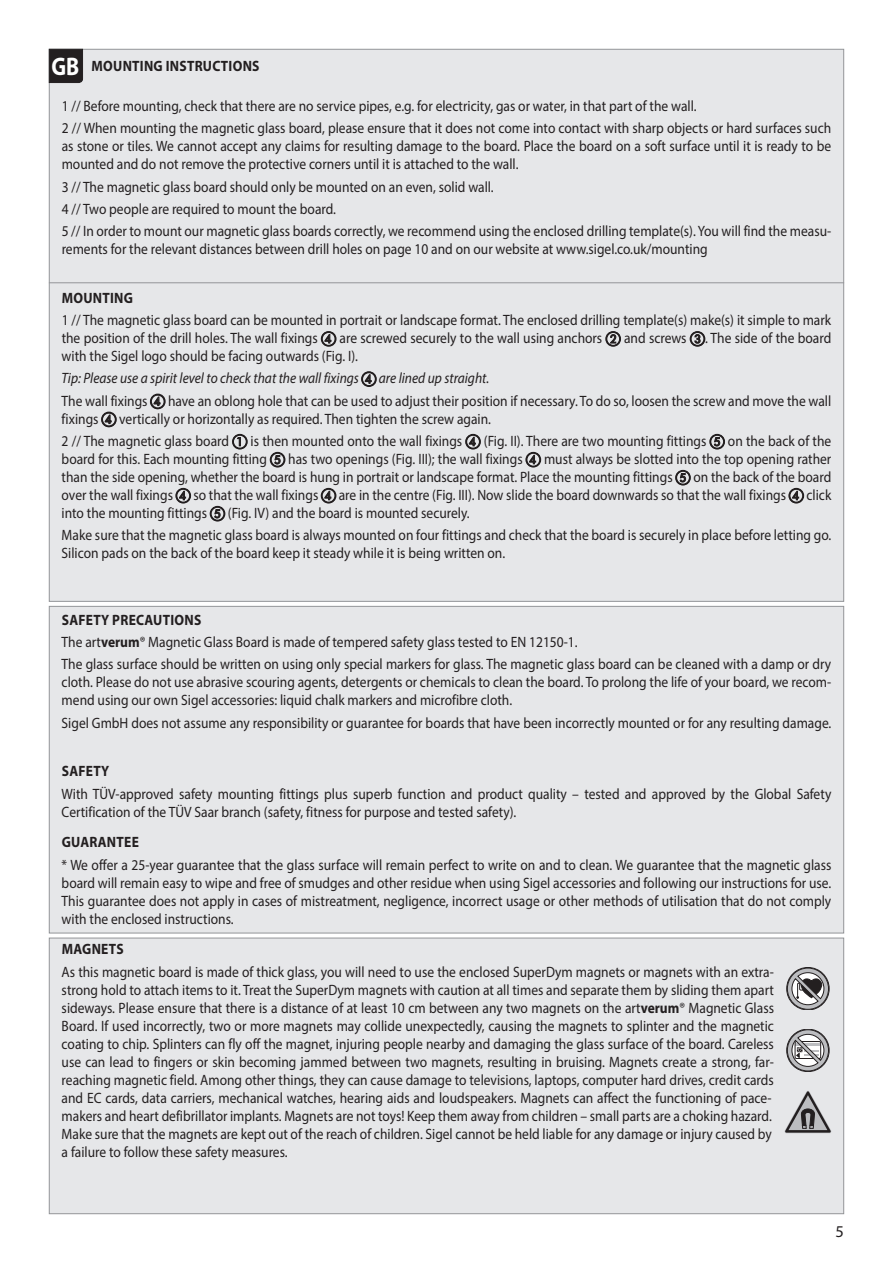
<style>
.page{position:relative;width:893px;height:1263px;background:#fff}
.page>*{position:absolute;margin:0;border:0;box-sizing:border-box;transform-origin:0 0}
.t1{font:700 25.5px "Myriad Pro";color:#fff;scale:.85 1}
.t2{font:16.5px "Myriad Pro";color:#231f20}
.t3{font:15px/18px "Myriad Pro";color:#231f20;scale:.9 1}
.t4{font:700 15px "Myriad Pro";letter-spacing:.02em;color:#231f20;scale:.9 1}
.s1{font-family:"European Pi One"}
.s2{font-style:italic}
.s3{font-weight:700}
</style>
<div class="page">
<div style="left:49px;top:49px;width:795px;height:553px;background:#e6e7e9;border:1px solid #939598"></div>
<div style="left:49px;top:606px;width:795px;height:327px;background:#e6e7e9;border:1px solid #939598"></div>
<div style="left:49px;top:938px;width:795px;height:276px;background:#e6e7e9;border:1px solid #939598"></div>
<hr style="left:49px;top:282px;width:795px;height:1px;background:#939598">
<svg style="left:321px;top:331px;width:15px;height:16px"></svg>
<svg style="left:605px;top:331px;width:16px;height:16px"></svg>
<svg style="left:690px;top:331px;width:15px;height:16px"></svg>
<svg style="left:361px;top:371px;width:16px;height:16px"></svg>
<svg style="left:150px;top:394px;width:16px;height:15px"></svg>
<svg style="left:101px;top:412px;width:16px;height:15px"></svg>
<svg style="left:232px;top:434px;width:16px;height:15px"></svg>
<svg style="left:465px;top:434px;width:16px;height:15px"></svg>
<svg style="left:709px;top:434px;width:16px;height:15px"></svg>
<svg style="left:270px;top:452px;width:15px;height:15px"></svg>
<svg style="left:526px;top:452px;width:15px;height:15px"></svg>
<svg style="left:675px;top:470px;width:16px;height:15px"></svg>
<svg style="left:176px;top:488px;width:15px;height:15px"></svg>
<svg style="left:321px;top:488px;width:15px;height:15px"></svg>
<svg style="left:789px;top:488px;width:15px;height:15px"></svg>
<svg style="left:210px;top:506px;width:15px;height:15px"></svg>
<svg style="left:49px;top:49px;width:34px;height:34px"></svg>
<div style="left:787px;top:967px;width:42px;height:43px;border:1px solid #231f20;border-radius:21px"></div>
<svg style="left:787px;top:968px;width:42px;height:41px"></svg>
<div style="left:787px;top:1029px;width:42px;height:42px;border:1px solid #231f20;border-radius:21px"></div>
<svg style="left:787px;top:1030px;width:42px;height:41px"></svg>
<svg style="left:784px;top:1091px;width:47px;height:42px"></svg>
<h1 class="t1" style="left:51px;top:49px;width:34px">GB</h1>
<p class="t4" style="left:92px;top:56px;width:188px">MOUNTING INSTRUCTIONS</p>
<p class="t3" style="left:62px;top:95px;width:856px;line-height:22.2px">1 // Before mounting, check that there are no service pipes, e.g. for electricity, gas or water, in that part of the wall.<br>2 // When mounting the magnetic glass board, please ensure that it does not come into contact with sharp objects or hard surfaces such</p>
<p class="t3" style="left:62px;top:137px;width:857px">as stone or tiles. We cannot accept any claims for resulting damage to the board. Place the board on a soft surface until it is ready to be mounted and do not remove the protective corners until it is attached to the wall.</p>
<p class="t3" style="left:62px;top:175px;width:857px;line-height:22.2px">3 // The magnetic glass board should only be mounted on an even, solid wall.<br>4 // Two people are required to mount the board.<br>5 // In order to mount our magnetic glass boards correctly, we recommend using the enclosed drilling template(s). You will find the measu-</p>
<p class="t3" style="left:62px;top:240px;width:719px">rements for the relevant distances between drill holes on page 10 and on our website at www.sigel.co.uk/mounting</p>
<p class="t4" style="left:62px;top:288px;width:81px">MOUNTING</p>
<p class="t3" style="left:62px;top:311px;width:857px;text-align:justify">1 // The magnetic glass board can be mounted in portrait or landscape format. The enclosed drilling template(s) make(s) it simple to mark the position of the drill holes. The wall fixings <span class="s1">D</span> are screwed securely to the wall using anchors <span class="s1">B</span> and screws <span class="s1">C</span>. The side of the board with the Sigel logo should be facing outwards (Fig. I).</p>
<p class="t3" style="left:62px;top:367px;width:857px;line-height:22.2px"><span class="s2">Tip: Please use a spirit level to check that the wall fixings</span> <span class="s1">D</span> <span class="s2">are lined up straight.<br></span>The wall fixings <span class="s1">D</span> have an oblong hole that can be used to adjust their position if necessary. To do so, loosen the screw and move the wall</p>
<p class="t3" style="left:62px;top:407px;width:857px;line-height:22.2px">fixings <span class="s1">D</span> vertically or horizontally as required. Then tighten the screw again.<br>2 // The magnetic glass board <span class="s1">A</span> is then mounted onto the wall fixings <span class="s1">D</span> (Fig. II). There are two mounting fittings <span class="s1">E</span> on the back of the</p>
<p class="t3" style="left:62px;top:450px;width:857px;text-align:justify">board for this. Each mounting fitting <span class="s1">E</span> has two openings (Fig. III); the wall fixings <span class="s1">D</span> must always be slotted into the top opening rather than the side opening, whether the board is hung in portrait or landscape format. Place the mounting fittings <span class="s1">E</span> on the back of the board over the wall fixings <span class="s1">D</span> so that the wall fixings <span class="s1">D</span> are in the centre (Fig. III). Now slide the board downwards so that the wall fixings <span class="s1">D</span> click into the mounting fittings <span class="s1">E</span> (Fig. IV) and the board is mounted securely.</p>
<p class="t3" style="left:62px;top:526px;width:857px">Make sure that the magnetic glass board is always mounted on four fittings and check that the board is securely in place before letting go.<br>Silicon pads on the back of the board keep it steady while it is being written on.</p>
<p class="t3" style="left:62px;top:608px;width:857px;line-height:22.2px"><span class="s3">SAFETY PRECAUTIONS<br></span>The art<span class="s3">verum</span>® Magnetic Glass Board is made of tempered safety glass tested to EN 12150-1.<br>The glass surface should be written on using only special markers for glass. The magnetic glass board can be cleaned with a damp or dry</p>
<p class="t3" style="left:62px;top:673px;width:857px">cloth. Please do not use abrasive scouring agents, detergents or chemicals to clean the board. To prolong the life of your board, we recom&shy;mend using our own Sigel accessories: liquid chalk markers and microfibre cloth.</p>
<p class="t3" style="left:62px;top:713px;width:857px">Sigel GmbH does not assume any responsibility or guarantee for boards that have been incorrectly mounted or for any resulting damage.</p>
<p class="t4" style="left:62px;top:761px;width:54px">SAFETY</p>
<p class="t3" style="left:62px;top:784px;width:857px">With TÜV-approved safety mounting fittings plus superb function and product quality – tested and approved by the Global Safety<br>Certification of the TÜV Saar branch (safety, fitness for purpose and tested safety).</p>
<p class="t4" style="left:62px;top:832px;width:87px">GUARANTEE</p>
<p class="t3" style="left:62px;top:855px;width:857px;text-align:justify">* We offer a 25-year guarantee that the glass surface will remain perfect to write on and to clean. We guarantee that the magnetic glass board will remain easy to wipe and free of smudges and other residue when using Sigel accessories and following our instructions for use.<br>This guarantee does not apply in cases of mistreatment, negligence, incorrect usage or other methods of utilisation that do not comply with the enclosed instructions.</p>
<p class="t4" style="left:62px;top:939px;width:70px">MAGNETS</p>
<p class="t3" style="left:62px;top:962px;width:793px">As this magnetic board is made of thick glass, you will need to use the enclosed SuperDym magnets or magnets with an extra&shy;strong hold to attach items to it. Treat the SuperDym magnets with caution at all times and separate them by sliding them apart sideways. Please ensure that there is a distance of at least 10 cm between any two magnets on the art<span class="s3">verum</span>® Magnetic Glass Board. If used incorrectly, two or more magnets may collide unexpectedly, causing the magnets to splinter and the magnetic coating to chip. Splinters can fly off the magnet, injuring people nearby and damaging the glass surface of the board. Careless use can lead to fingers or skin becoming jammed between two magnets, resulting in bruising. Magnets create a strong, far&shy;reaching magnetic field. Among other things, they can cause damage to televisions, laptops, computer hard drives, credit cards and EC cards, data carriers, mechanical watches, hearing aids and loudspeakers. Magnets can affect the functioning of pace&shy;makers and heart defibrillator implants. Magnets are not toys! Keep them away from children – small parts are a choking hazard.<br>Make sure that the magnets are kept out of the reach of children. Sigel cannot be held liable for any damage or injury caused by a failure to follow these safety measures.</p>
<p class="t2" style="left:836px;top:1221px;width:10px">5</p>
</div>
